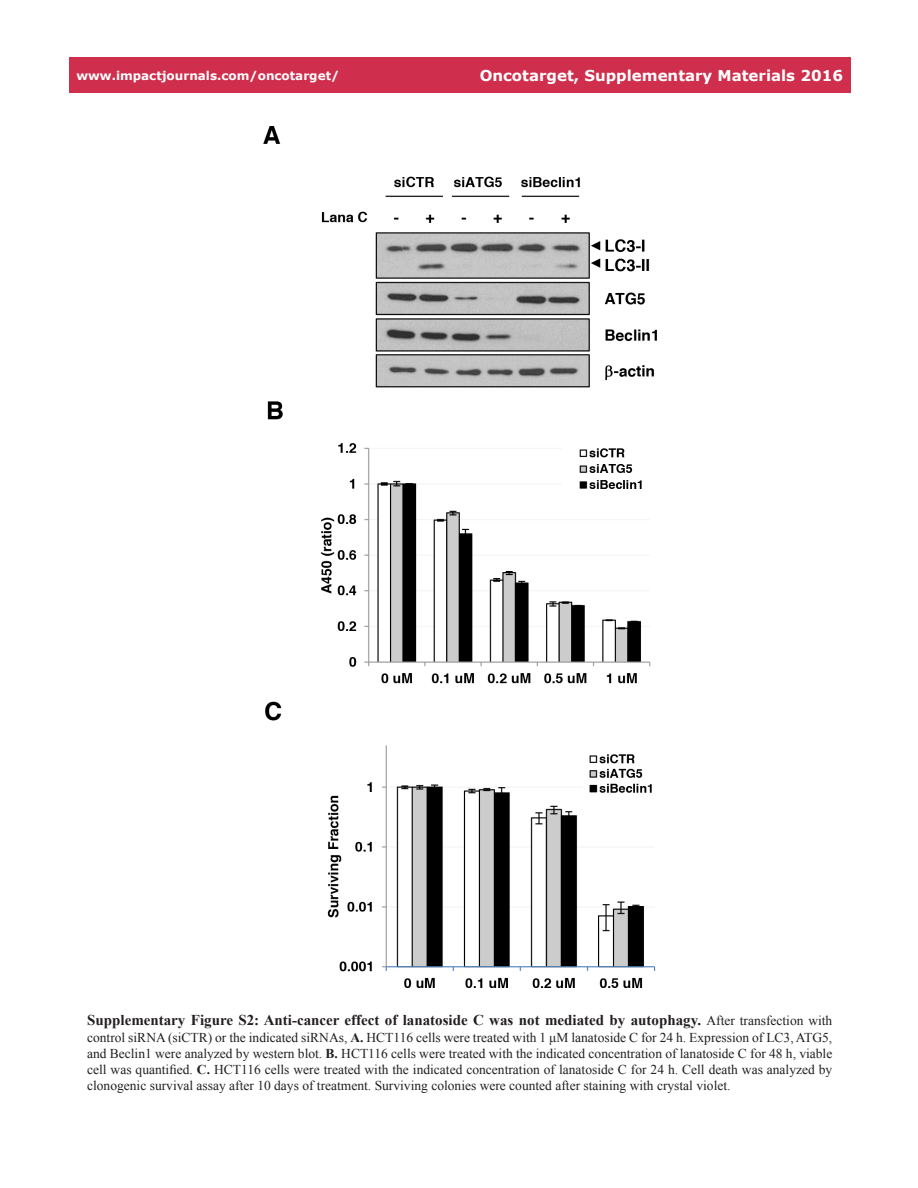
<style>
.page{position:relative;width:918px;height:1188px;background:#fff}
.page>*{position:absolute;margin:0;border:0;box-sizing:border-box;transform-origin:0 0}
.FigureText{font:700 15px "Times New Roman";color:#231f20}
.Web_right{font:700 15px "Verdana";color:#fff}
.FigureText-2{font:13.5px/16.2px "Times New Roman";color:#231f20;text-align:justify}
.Web_left{font:700 12px "Verdana";color:#fff}
.s1{font-weight:400;font-size:13.5px}
.s2{font-weight:700}
</style>
<div class="page">
<div style="left:69px;top:57px;width:781px;height:36px;background:#cf2e4c"></div>
<img style="left:263px;top:127px;width:393px;height:861px">
<p class="Web_left" style="left:76px;top:67px;width:264px">www.impactjournals.com/oncotarget/</p>
<p class="Web_right" style="left:480px;top:66px;width:365px">Oncotarget, Supplementary Materials 2016</p>
<p class="FigureText" style="left:87px;top:1010px;width:747px">Supplementary Figure S2: Anti-cancer effect of lanatoside C was not mediated by autophagy. <span class="s1">After transfection with</span></p>
<p class="FigureText-2" style="left:87px;top:1029px;width:747px">control siRNA (siCTR) or the indicated siRNAs, <span class="s2">A.</span> HCT116 cells were treated with 1 μM lanatoside C for 24 h. Expression of LC3, ATG5, and Beclin1 were analyzed by western blot. <span class="s2">B.</span> HCT116 cells were treated with the indicated concentration of lanatoside C for 48 h, viable cell was quantified. <span class="s2">C.</span> HCT116 cells were treated with the indicated concentration of lanatoside C for 24 h. Cell death was analyzed by clonogenic survival assay after 10 days of treatment. Surviving colonies were counted after staining with crystal violet.</p>
</div>
